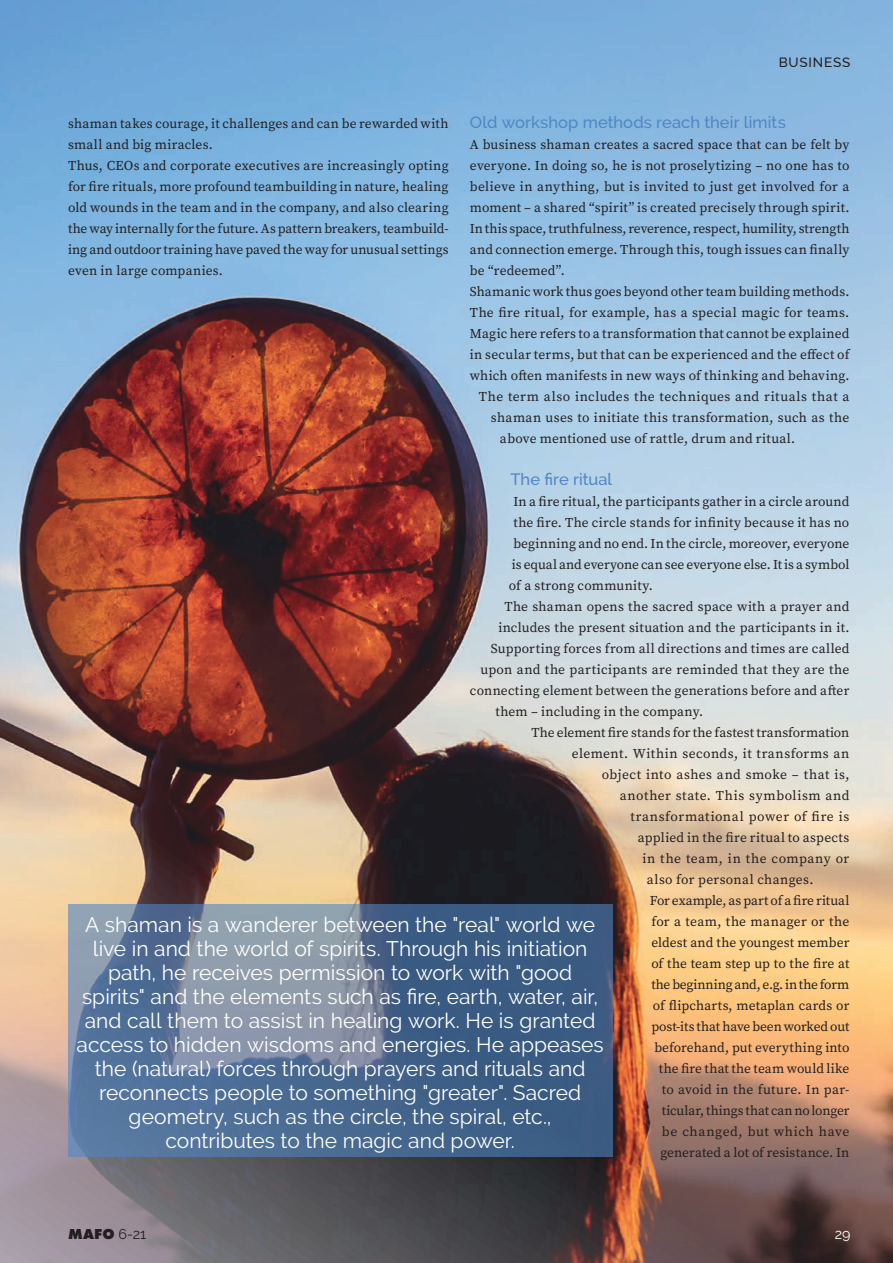
<style>
.page{position:relative;width:893px;height:1263px;background:#fff}
.page>*{position:absolute;margin:0;border:0;box-sizing:border-box;transform-origin:0 0}
.t1{font:21px/24px "Raleway";color:#fff;text-align:center}
.t2{font:500 16.5px "Raleway";letter-spacing:.005em;color:#4f86c5}
.t3{font:800 15px "Futura PT";color:#231f20}
.t4{font:14.25px "Raleway";color:#fff}
.t5{font:13.5px/21px "Source Serif Pro";letter-spacing:.015em;color:#231f20}
.t6{font:13.5px "Source Serif Pro";letter-spacing:-.01em;color:#231f20}
.t7{font:13.5px "Source Serif Pro";letter-spacing:.035em;color:#231f20}
.t8{font:13.5px "Source Serif Pro";letter-spacing:-.005em;color:#231f20}
.t9{font:13.5px "Source Serif Pro";letter-spacing:.04em;color:#231f20}
.t10{font:13.5px "Source Serif Pro";letter-spacing:.045em;color:#231f20}
.t11{font:500 13.5px "Raleway";letter-spacing:.06em;color:#231f20}
.s1{font-family:"Raleway";font-weight:400;font-size:14.25px}
</style>
<div class="page">
<img style="left:0;top:0;width:893px;height:1263px">
<svg style="left:68px;top:904px;width:544px;height:252px;background:#597395"></svg>
<p class="t11" style="left:779px;top:55px;width:73px">BUSINESS</p>
<p class="t5" style="left:68px;top:113px;width:382px">shaman takes courage, it challenges and can be rewarded with small and big miracles.<br>Thus, CEOs and corporate executives are increasingly opting for fire rituals, more profound teambuilding in nature, healing old wounds in the team and in the company, and also clearing the way internally for the future. As pattern breakers, teambuild&shy;ing and outdoor training have paved the way for unusual settings even in large companies.</p>
<p class="t2" style="left:470px;top:112px;width:317px">Old workshop methods reach their limits</p>
<p class="t5" style="left:470px;top:134px;width:381px">A business shaman creates a sacred space that can be felt by</p>
<p class="t5" style="left:470px;top:155px;width:381px">everyone. In doing so, he is not proselytizing – no one has to</p>
<p class="t5" style="left:470px;top:176px;width:381px">believe in anything, but is invited to just get involved for a</p>
<p class="t5" style="left:470px;top:197px;width:381px">moment – a shared “spirit” is created precisely through spirit.</p>
<p class="t6" style="left:470px;top:219px;width:381px">In this space, truthfulness, reverence, respect, humility, strength</p>
<p class="t5" style="left:470px;top:239px;width:381px">and connection emerge. Through this, tough issues can finally</p>
<p class="t5" style="left:470px;top:260px;width:96px">be “redeemed”.</p>
<p class="t5" style="left:470px;top:281px;width:381px">Shamanic work thus goes beyond other team building methods.</p>
<p class="t5" style="left:470px;top:302px;width:381px">The fire ritual, for example, has a special magic for teams.</p>
<p class="t5" style="left:470px;top:323px;width:381px">Magic here refers to a transformation that cannot be explained</p>
<p class="t5" style="left:470px;top:344px;width:381px">in secular terms, but that can be experienced and the effect of</p>
<p class="t5" style="left:470px;top:365px;width:381px">which often manifests in new ways of thinking and behaving.</p>
<p class="t7" style="left:479px;top:387px;width:372px">The term also includes the techniques and rituals that a</p>
<p class="t5" style="left:491px;top:407px;width:360px">shaman uses to initiate this transformation, such as the</p>
<p class="t5" style="left:500px;top:428px;width:297px">above mentioned use of rattle, drum and ritual.</p>
<p class="t2" style="left:510px;top:469px;width:103px">The fire ritual</p>
<p class="t5" style="left:513px;top:491px;width:337px">In a fire ritual, the participants gather in a circle around</p>
<p class="t5" style="left:513px;top:512px;width:337px">the fire. The circle stands for infinity because it has no</p>
<p class="t5" style="left:513px;top:533px;width:337px">beginning and no end. In the circle, moreover, everyone</p>
<p class="t8" style="left:512px;top:555px;width:339px">is equal and everyone can see everyone else. It is a symbol</p>
<p class="t5" style="left:509px;top:575px;width:146px">of a strong community.</p>
<p class="t5" style="left:504px;top:596px;width:346px">The shaman opens the sacred space with a prayer and</p>
<p class="t5" style="left:498px;top:617px;width:353px">includes the present situation and the participants in it.</p>
<p class="t5" style="left:491px;top:638px;width:360px">Supporting forces from all directions and times are called</p>
<p class="t5" style="left:480px;top:659px;width:371px">upon and the participants are reminded that they are the</p>
<p class="t5" style="left:470px;top:680px;width:381px">connecting element between the generations before and after</p>
<p class="t5" style="left:495px;top:701px;width:209px">them – including in the company.</p>
<p class="t5" style="left:531px;top:722px;width:320px">The element fire stands for the fastest transformation</p>
<p class="t7" style="left:572px;top:744px;width:279px">element. Within seconds, it transforms an</p>
<p class="t7" style="left:602px;top:765px;width:249px">object into ashes and smoke – that is,</p>
<p class="t10" style="left:620px;top:786px;width:231px">another state. This symbolism and</p>
<p class="t9" style="left:630px;top:807px;width:220px">transformational power of fire is</p>
<p class="t5" style="left:638px;top:827px;width:213px">applied in the fire ritual to aspects</p>
<p class="t9" style="left:642px;top:849px;width:208px">in the team, in the company or</p>
<p class="t5" style="left:647px;top:869px;width:168px">also for personal changes.</p>
<p class="t6" style="left:650px;top:891px;width:201px">For example, as part of a fire ritual</p>
<p class="t5" style="left:651px;top:911px;width:200px">for a team, the manager or the</p>
<p class="t5" style="left:651px;top:932px;width:200px">eldest and the youngest member</p>
<p class="t5" style="left:651px;top:953px;width:200px">of the team step up to the fire at</p>
<p class="t8" style="left:651px;top:975px;width:199px">the beginning and, e.g. in the form</p>
<p class="t5" style="left:653px;top:995px;width:198px">of flipcharts, metaplan cards or</p>
<p class="t6" style="left:651px;top:1017px;width:199px">post-its that have been worked out</p>
<p class="t5" style="left:654px;top:1037px;width:197px">beforehand, put everything into</p>
<p class="t5" style="left:659px;top:1058px;width:192px">the fire that the team would like</p>
<p class="t5" style="left:662px;top:1079px;width:189px">to avoid in the future. In par-</p>
<p class="t6" style="left:662px;top:1101px;width:189px">ticular, things that can no longer</p>
<p class="t9" style="left:662px;top:1122px;width:189px">be changed, but which have</p>
<p class="t5" style="left:660px;top:1142px;width:191px">generated a lot of resistance. In</p>
<p class="t1" style="left:77px;top:912px;width:529px">A shaman is a wanderer between the "real" world we live in and the world of spirits. Through his initiation path, he receives permission to work with "good spirits" and the elements such as fire, earth, water, air, and call them to assist in healing work. He is granted access to hidden wisdoms and energies. He appeases the (natural) forces through prayers and rituals and reconnects people to something "greater". Sacred geometry, such as the circle, the spiral, etc., contributes to the magic and power.</p>
<p class="t3" style="left:68px;top:1225px;width:80px">MAFO <span class="s1">6-21</span></p>
<p class="t4" style="left:835px;top:1226px;width:17px">29</p>
</div>
